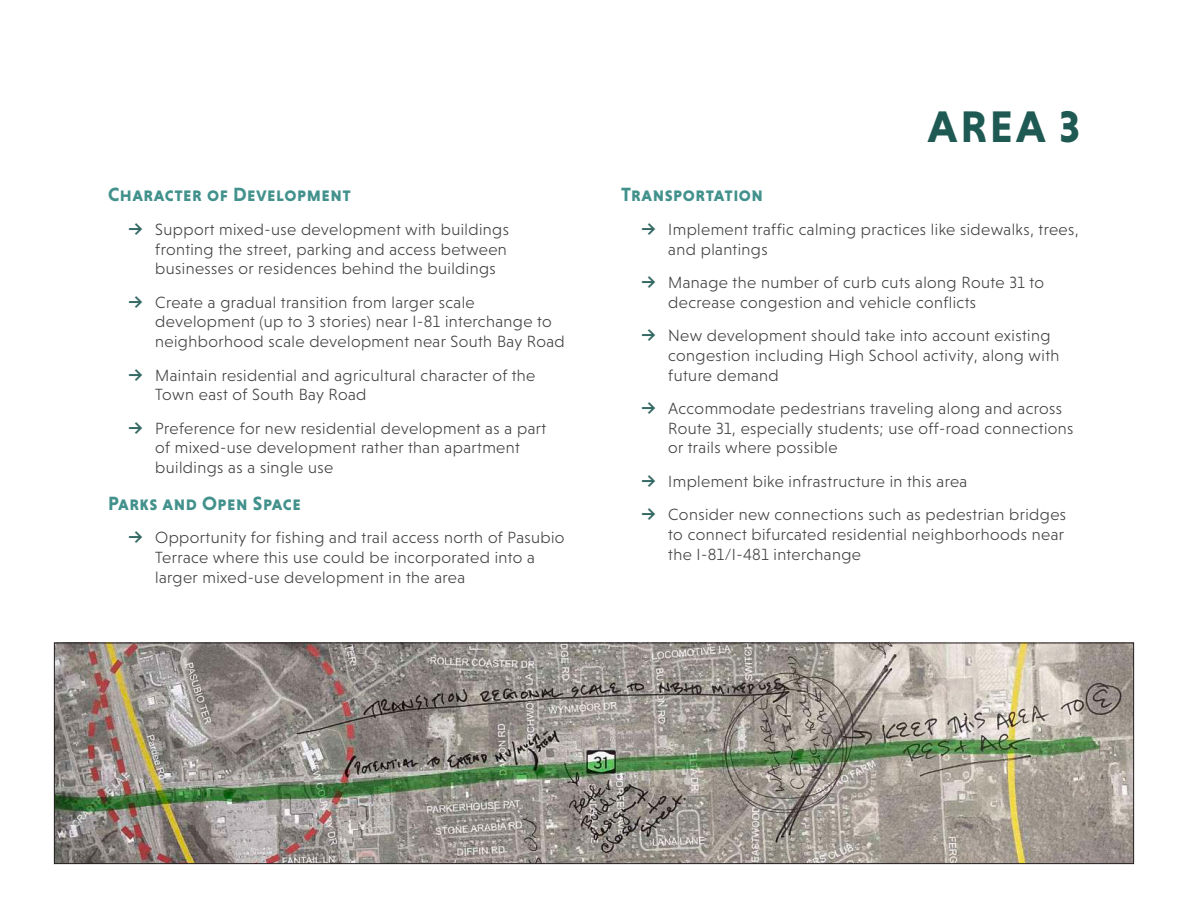
<style>
.page{position:relative;width:1188px;height:918px;background:#fff}
.page>*{position:absolute;margin:0;border:0;box-sizing:border-box;transform-origin:0 0}
.t1{font:45px "Niveau Grotesk Bold Small Caps";color:#1e5953}
.t2{font:19.5px "Niveau Grotesk Bold Small Caps";letter-spacing:.025em;color:#42918c}
.t3{font:300 16.5px/19.8px "Niveau Grotesk";letter-spacing:.025em;color:#3e3e3f}
.s1{font-weight:700;font-size:21px;color:#356a64}
</style>
<div class="page">
<img style="left:56px;top:645px;width:1076px;height:217px">
<div style="left:54px;top:643px;width:1080px;height:221px;border:1px solid #231f20"></div>
<p class="t2" style="left:108px;top:184px;width:244px">Character of Development</p>
<p class="t3" style="left:155px;top:219px;width:355px;text-indent:-27px"><span class="s1">→</span> Support mixed-use development with buildings fronting the street, parking and access between businesses or residences behind the buildings</p>
<p class="t3" style="left:155px;top:292px;width:411px;text-indent:-27px"><span class="s1">→</span> Create a gradual transition from larger scale development (up to 3 stories) near I-81 interchange to neighborhood scale development near South Bay Road</p>
<p class="t3" style="left:155px;top:365px;width:382px;text-indent:-27px"><span class="s1">→</span> Maintain residential and agricultural character of the<br>Town east of South Bay Road</p>
<p class="t3" style="left:155px;top:418px;width:393px;text-indent:-27px"><span class="s1">→</span> Preference for new residential development as a part of mixed-use development rather than apartment buildings as a single use</p>
<p class="t2" style="left:108px;top:492px;width:194px">Parks and Open Space</p>
<p class="t3" style="left:155px;top:528px;width:411px;text-indent:-27px"><span class="s1">→</span> Opportunity for fishing and trail access north of Pasubio<br>Terrace where this use could be incorporated into a larger mixed-use development in the area</p>
<h1 class="t1" style="left:928px;top:101px;width:154px">AREA 3</h1>
<p class="t2" style="left:621px;top:184px;width:144px">Transportation</p>
<p class="t3" style="left:668px;top:219px;width:412px;text-indent:-27px"><span class="s1">→</span> Implement traffic calming practices like sidewalks, trees, and plantings</p>
<p class="t3" style="left:668px;top:272px;width:377px;text-indent:-27px"><span class="s1">→</span> Manage the number of curb cuts along Route 31 to decrease congestion and vehicle conflicts</p>
<p class="t3" style="left:668px;top:325px;width:393px;text-indent:-27px"><span class="s1">→</span> New development should take into account existing congestion including High School activity, along with future demand</p>
<p class="t3" style="left:668px;top:398px;width:407px;text-indent:-27px"><span class="s1">→</span> Accommodate pedestrians traveling along and across<br>Route 31, especially students; use off-road connections or trails where possible</p>
<p class="t3" style="left:641px;top:471px;width:328px"><span class="s1">→</span> Implement bike infrastructure in this area</p>
<p class="t3" style="left:668px;top:504px;width:399px;text-align:justify;text-indent:-27px"><span class="s1">→</span> Consider new connections such as pedestrian bridges to connect bifurcated residential neighborhoods near the I-81/I-481 interchange</p>
</div>
